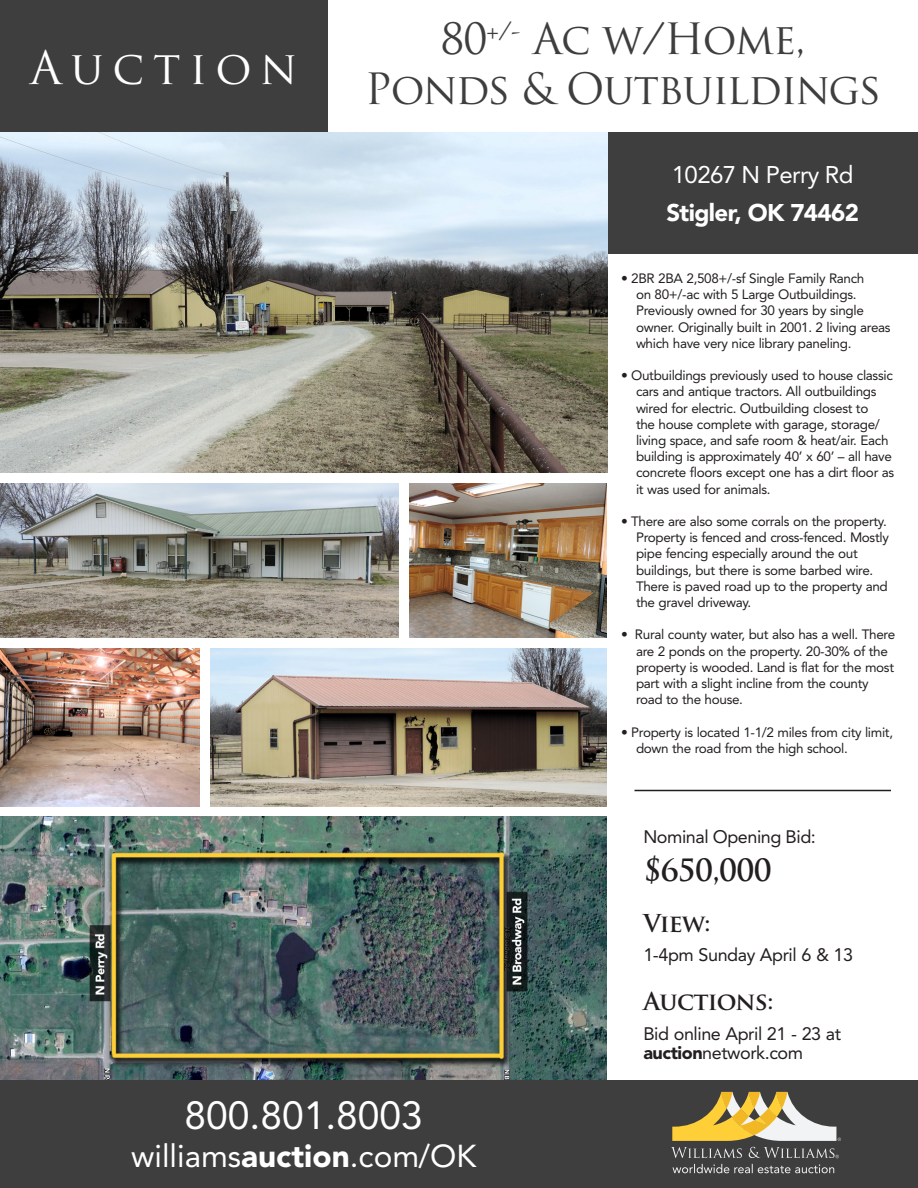
<style>
.page{position:relative;width:918px;height:1188px;background:#fff}
.page>*{position:absolute;margin:0;border:0;box-sizing:border-box;transform-origin:0 0}
.t1{font:45px "Trajan Pro";letter-spacing:.195em;color:#fff}
.t2{font:42px/50.4px "Trajan Pro";letter-spacing:-.025em;color:#3e3e3f;text-align:center}
.t3{font:39px "Avenir LT Std";color:#fff}
.t4{font:31.5px "Avenir LT Std";color:#fff}
.t5{font:700 30px "Trajan Pro";letter-spacing:-.025em;color:#231f20}
.t6{font:900 24px "Avenir LT Std";letter-spacing:-.025em;color:#fff}
.t7{font:700 24px "Trajan Pro";letter-spacing:-.03em;color:#231f20}
.t8{font:24px "Avenir LT Std";letter-spacing:-.025em;color:#fff}
.GroupAdText{font:18px/19.5px "Avenir LT Std";letter-spacing:-.025em;color:#231f20}
.GroupAdText-2{font:13.5px/16.2px "Avenir LT Std";letter-spacing:-.025em;color:#231f20}
.s1{font-weight:900}
</style>
<div class="page">
<div style="left:0;top:0;width:327px;height:135px;background:#3e3e3f"></div>
<div style="left:608px;top:132px;width:310px;height:122px;background:#3e3e3f"></div>
<img style="left:0;top:483px;width:399px;height:155px">
<img style="left:409px;top:483px;width:198px;height:155px">
<img style="left:211px;top:648px;width:395px;height:158px">
<img style="left:0;top:648px;width:199px;height:158px">
<img style="left:0;top:816px;width:607px;height:264px">
<div style="left:0;top:1080px;width:918px;height:108px;background:#3e3e3f"></div>
<img style="left:1px;top:132px;width:606px;height:340px">
<svg style="left:672px;top:1164px;width:162px;height:9px"></svg>
<svg style="left:672px;top:1092px;width:169px;height:49px"></svg>
<svg style="left:671px;top:1147px;width:168px;height:11px"></svg>
<hr style="left:634px;top:790px;width:257px;height:1px;background:#231f20">
<p class="t1" style="left:30px;top:39px;width:269px">Auction</p>
<p class="t2" style="left:365px;top:13px;width:518px">80<sup>+/-</sup> Ac w/Home,<br>Ponds &amp; Outbuildings</p>
<p class="t8" style="left:672px;top:161px;width:183px">10267 N Perry Rd</p>
<p class="t6" style="left:666px;top:198px;width:194px">Stigler, OK 74462</p>
<p class="GroupAdText-2" style="left:636px;top:270px;width:256px;text-indent:-15px">• 2BR 2BA 2,508+/-sf Single Family Ranch<br>on 80+/-ac with 5 Large Outbuildings.<br>Previously owned for 30 years by single owner. Originally built in 2001. 2 living areas which have very nice library paneling.</p>
<p class="GroupAdText-2" style="left:636px;top:367px;width:260px;text-indent:-15px">• Outbuildings previously used to house classic cars and antique tractors. All outbuildings wired for electric. Outbuilding closest to<br>the house complete with garage, storage/ living space, and safe room &amp; heat/air. Each building is approximately 40’ x 60’ – all have concrete floors except one has a dirt floor as it was used for animals.</p>
<p class="GroupAdText-2" style="left:636px;top:513px;width:254px;text-indent:-15px">• There are also some corrals on the property.<br>Property is fenced and cross-fenced. Mostly pipe fencing especially around the out buildings, but there is some barbed wire.<br>There is paved road up to the property and the gravel driveway.</p>
<p class="GroupAdText-2" style="left:636px;top:627px;width:261px;text-indent:-15px">• Rural county water, but also has a well. There are 2 ponds on the property. 20-30% of the property is wooded. Land is flat for the most part with a slight incline from the county road to the house.</p>
<p class="GroupAdText-2" style="left:636px;top:724px;width:259px;text-indent:-15px">• Property is located 1-1/2 miles from city limit, down the road from the high school.</p>
<p class="GroupAdText" style="left:643px;top:827px;width:174px">Nominal Opening Bid:</p>
<p class="t5" style="left:643px;top:851px;width:130px">$650,000</p>
<p class="t7" style="left:643px;top:908px;width:69px">View:</p>
<p class="GroupAdText" style="left:643px;top:945px;width:211px">1-4pm Sunday April 6 &amp; 13</p>
<p class="t7" style="left:643px;top:987px;width:131px">Auctions:</p>
<p class="GroupAdText" style="left:643px;top:1024px;width:199px">Bid online April 21 - 23 at <span class="s1">auction</span>network.com</p>
<p class="t3" style="left:184px;top:1093px;width:240px">800.801.8003</p>
<p class="t4" style="left:131px;top:1137px;width:347px">williams<span class="s1">auction</span>.com/OK</p>
</div>
